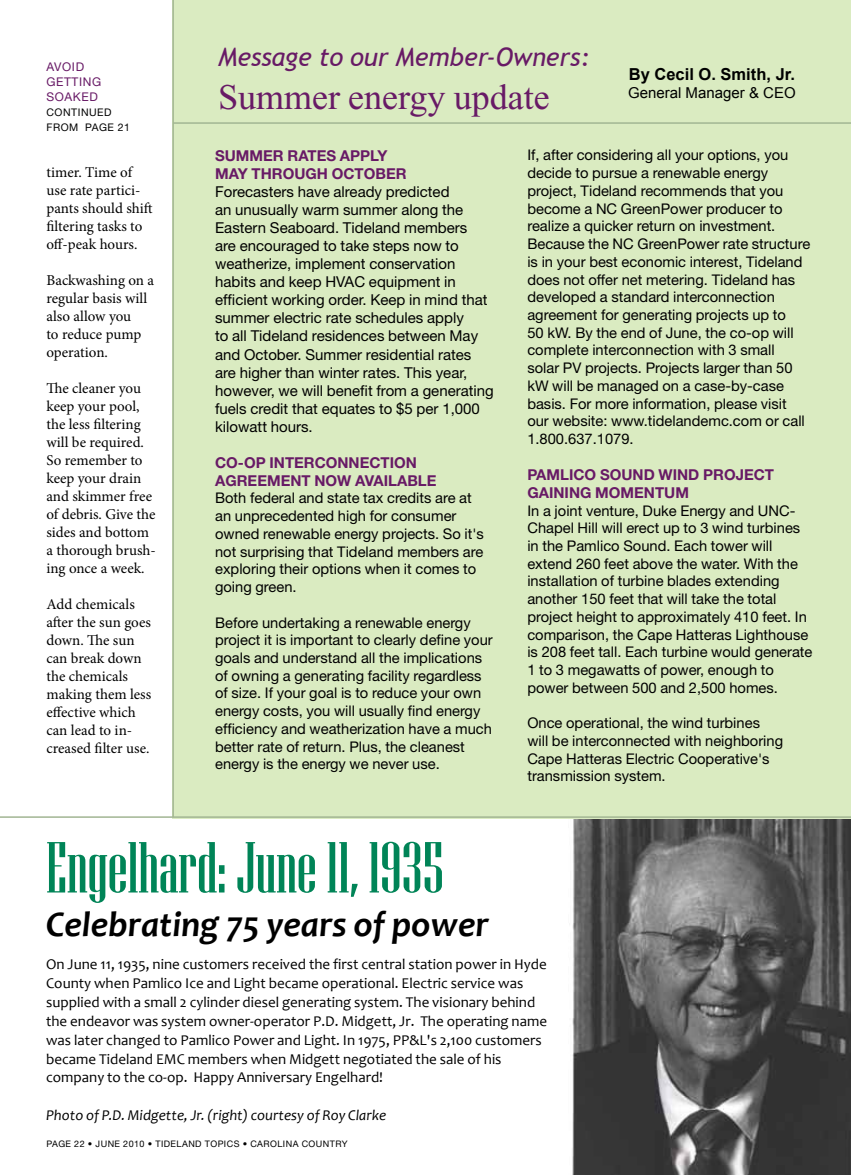
<style>
.page{position:relative;width:851px;height:1175px;background:#fff}
.page>*{position:absolute;margin:0;border:0;box-sizing:border-box;transform-origin:0 0}
.t1{font:72px "Niagara Solid";color:#008457}
.t2{font:italic 700 36px "Candara";color:#000}
.t3{font:36px "Times New Roman";color:#681a66}
.t4{font:italic 25.5px "Trebuchet MS";color:#681a66}
.t5{font:700 16.5px "Arial";color:#000}
.t6{font:15px/18.1px "Helvetica Neue";color:#000}
.t7{font:15px/18.9px "Candara";color:#000}
.t8{font:15px/18px "Minion Pro";color:#000}
.t9{font:700 15px/18px "Helvetica Neue";color:#681a66}
.t10{font:italic 15px "Candara";color:#000}
.t11{font:15px "Arial";color:#000}
.t12{font:14.7px/17.7px "Helvetica Neue";color:#000}
.t13{font:12px/15px "Helvetica Neue";letter-spacing:.16em;color:#681a66}
.t14{font:10.5px/15px "Helvetica Neue";letter-spacing:.2em;color:#000}
.t15{font:9px "Helvetica Neue";letter-spacing:.105em;color:#000}
</style>
<div class="page">
<img style="left:568px;top:818px;width:282px;height:356px">
<div style="left:173px;top:0;width:677px;height:818px;background:#daebc1"></div>
<hr style="left:0;top:816px;width:850px;height:2px;background:#a2b693">
<hr style="left:173px;top:122px;width:677px;height:2px;background:#a2b693">
<hr style="left:172px;top:0;width:2px;height:817px;background:#a2b693">
<p class="t13" style="left:46px;top:59px;width:54px">Avoid<br>Getting<br>Soaked</p>
<p class="t14" style="left:46px;top:104px;width:85px">conti nu ed from page 21</p>
<p class="t8" style="left:46px;top:163px;width:108px">timer. Time of use rate partici&shy;pants should shift filtering tasks to off-peak hours.</p>
<p class="t8" style="left:46px;top:271px;width:109px">Backwashing on a regular basis will also allow you<br>to reduce pump operation.</p>
<p class="t8" style="left:46px;top:379px;width:111px">The cleaner you keep your pool, the less filtering will be required.<br>So remember to keep your drain and skimmer free of debris. Give the sides and bottom a thorough brush&shy;ing once a week.</p>
<p class="t8" style="left:46px;top:595px;width:106px">Add chemicals after the sun goes down. The sun can break down the chemicals making them less effective which can lead to in&shy;creased filter use.</p>
<h3 class="t4" style="left:218px;top:42px;width:373px">Message to our Member-Owners:</h3>
<h2 class="t3" style="left:218px;top:78px;width:333px">Summer energy update</h2>
<p class="t5" style="left:628px;top:63px;width:167px">By Cecil O. Smith, Jr.</p>
<p class="t11" style="left:628px;top:83px;width:169px">General Manager &amp; CEO</p>
<p class="t9" style="left:215px;top:146px;width:193px">SUMMER RATES APPLY<br>MAY THROUGH OCTOBER</p>
<p class="t6" style="left:215px;top:182px;width:280px">Forecasters have already predicted<br>an unusually warm summer along the Eastern Seaboard. Tideland members<br>are encouraged to take steps now to weatherize, implement conservation habits and keep HVAC equipment in efficient working order. Keep in mind that summer electric rate schedules apply<br>to all Tideland residences between M ay and October. Summer residential rates are higher than winter rates. This year, however, we will benefit from a generating fuels credit that equates to $5 per 1,000 kilowatt hours.</p>
<p class="t9" style="left:215px;top:453px;width:221px">CO-OP INTERCONNECTION<br>AGREEMENT NOW AVAILABLE</p>
<p class="t12" style="left:215px;top:489px;width:270px">Both federal and state tax credits are at an unprecedented high for consumer owned renewable energy projects. So it's not surprising that Tideland members are exploring their options when it comes to going green.</p>
<p class="t12" style="left:215px;top:613px;width:279px">Before undertaking a renewable energy project it is important to clearly define your goals and understand all the implications of owning a generating facility regardless of size. If your goal is to reduce your own energy costs, you will usually find energy efficiency and weatherization have a much better rate of return. Plus, the cleanest energy is the energy we never use.</p>
<p class="t12" style="left:527px;top:146px;width:284px">If, after considering all your options, you decide to pursue a renewable energy project, Tideland recommends that you become a NC GreenPower producer to realize a quicker return on investment.<br>Because the NC GreenPower rate structure is in your best economic interest, Tideland does not offer net metering. Tideland has developed a standard interconnection agreement for generating projects up to<br>50 kW. By the end of June, the co-op will complete interconnection with 3 small solar PV projects. Projects larger than 50 kW will be managed on a case-by-case basis. For more information, please visit our website: www.tidelandemc.com or call 1.800.637.1079.</p>
<p class="t9" style="left:527px;top:465px;width:248px">PAMLICO SOUND WIND PROJECT<br>GAINING MOMENTUM</p>
<p class="t12" style="left:527px;top:501px;width:286px">In a joint venture, Duke Energy and UNC-Chapel Hill will erect up to 3 wind turbines in the Pamlico Sound. Each tower will extend 260 feet above the water. With the installation of turbine blades extending another 150 feet that will take the total project height to approximately 410 feet. In comparison, the Cape Hatteras Lighthouse is 208 feet tall. Each turbine would generate 1 to 3 megawatts of power, enough to power between 500 and 2,500 homes.</p>
<p class="t12" style="left:527px;top:714px;width:257px">Once operational, the wind turbines will be interconnected with neighboring Cape Hatteras Electric Cooperative's transmission system.</p>
<h1 class="t1" style="left:46px;top:829px;width:399px">Engelhard: June 11, 1935</h1>
<h2 class="t2" style="left:46px;top:902px;width:444px">Celebrating 75 years of power</h2>
<p class="t7" style="left:46px;top:954px;width:502px">On June 11, 1935, nine customers received the first central station power in Hyde County when Pamlico Ice and Light became operational. Electric service was supplied with a small 2 cylinder diesel generating system. The visionary behind the endeavor was system owner-operator P.D. Midgett, Jr. The operating name was later changed to Pamlico Power and Light. In 1975, PP&amp;L's 2,100 customers became Tideland EMC members when Midgett negotiated the sale of his company to the co-op. Happy Anniversary Engelhard!</p>
<p class="t10" style="left:46px;top:1106px;width:341px">Photo of P.D. Midgette, Jr. (right) courtesy of Roy Clarke</p>
<p class="t15" style="left:46px;top:1138px;width:301px">pag e 22 • Ju ne 2010 • ti deland topics • Caroli na Cou ntry</p>
</div>
